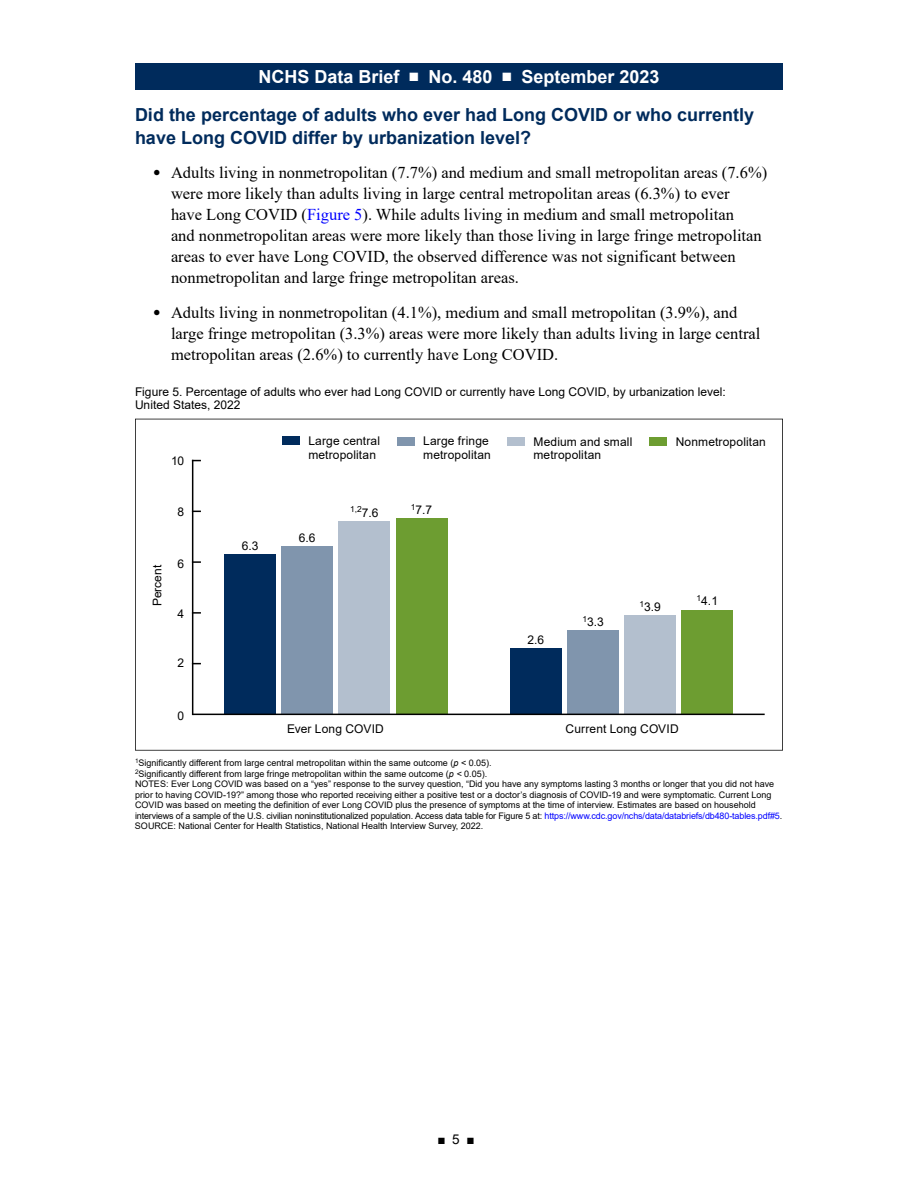
<style>
.page{position:relative;width:918px;height:1188px;background:#fff}
.page>*{position:absolute;margin:0;border:0;box-sizing:border-box;transform-origin:0 0}
.t1{font:700 18px/22.5px "Arial";color:#002b5c}
.t2{font:700 18px "Arial";color:#fff}
.t3{font:16.5px/21px "Times New Roman";color:#000}
.t4{font:13.5px "Arial";color:#000}
.t5{font:12px/13.5px "Arial";letter-spacing:.005em;color:#000}
.t6{font:9px/10.5px "Arial";color:#000}
.t7{font:8.4px "Arial";color:#000}
.s1{font-size:12.3px}
.s2{color:#00f}
.s3{font-size:12px}
.s4{font-style:italic}
</style>
<div class="page">
<div style="left:135px;top:63px;width:648px;height:27px;background:#002b5c"></div>
<svg style="left:135px;top:419px;width:648px;height:332px"></svg>
<div style="left:396px;top:519px;width:51px;height:195px;background:#6d9d31"></div>
<div style="left:682px;top:610px;width:51px;height:104px;background:#6d9d31"></div>
<div style="left:339px;top:521px;width:51px;height:193px;background:#b3bfce"></div>
<div style="left:624px;top:615px;width:52px;height:99px;background:#b3bfce"></div>
<div style="left:281px;top:547px;width:52px;height:167px;background:#8095ad"></div>
<div style="left:567px;top:630px;width:52px;height:84px;background:#8095ad"></div>
<div style="left:224px;top:554px;width:52px;height:160px;background:#002b5c"></div>
<div style="left:510px;top:648px;width:52px;height:66px;background:#002b5c"></div>
<hr style="left:192px;top:461px;width:1px;height:253px;background:#000">
<svg style="left:193px;top:612px;width:7px;height:2px"></svg>
<svg style="left:193px;top:561px;width:7px;height:2px"></svg>
<hr style="left:193px;top:714px;width:572px;height:1px;background:#000">
<div style="left:507px;top:437px;width:18px;height:8px;background:#b3bfce"></div>
<div style="left:649px;top:437px;width:18px;height:8px;background:#6d9d31"></div>
<div style="left:397px;top:437px;width:17px;height:8px;background:#8095ad"></div>
<div style="left:282px;top:437px;width:18px;height:8px;background:#002b5c"></div>
<h1 class="t2" style="left:259px;top:64px;width:402px">NCHS Data Brief ■ No. 480 ■ September 2023</h1>
<h2 class="t1" style="left:135px;top:104px;width:621px">Did the percentage of adults who ever had Long COVID or who currently have Long COVID differ by urbanization level?</h2>
<p class="t3" style="left:171px;top:162px;width:598px;text-indent:-18px"><span class="s1">●</span> Adults living in nonmetropolitan (7.7%) and medium and small metropolitan areas (7.6%) were more likely than adults living in large central metropolitan areas (6.3%) to ever<br>have Long COVID (<span class="s2">Figure 5</span>). While adults living in medium and small metropolitan<br>and nonmetropolitan areas were more likely than those living in large fringe metropolitan areas to ever have Long COVID, the observed difference was not significant between nonmetropolitan and large fringe metropolitan areas.</p>
<p class="t3" style="left:171px;top:301px;width:591px;text-indent:-18px"><span class="s1">●</span> Adults living in nonmetropolitan (4.1%), medium and small metropolitan (3.9%), and large fringe metropolitan (3.3%) areas were more likely than adults living in large central metropolitan areas (2.6%) to currently have Long COVID.</p>
<p class="t5" style="left:135px;top:385px;width:592px">Figure 5. Percentage of adults who ever had Long COVID or currently have Long COVID, by urbanization level:<br>United States, 2022</p>
<p class="t5" style="left:171px;top:454px;width:15px">10</p>
<p class="t5" style="left:178px;top:505px;width:8px">8</p>
<p class="t5" style="left:151px;top:606px;width:43px;rotate:-90deg">Percent</p>
<p class="t5" style="left:178px;top:556px;width:8px">6</p>
<p class="t5" style="left:178px;top:607px;width:8px">4</p>
<p class="t5" style="left:178px;top:656px;width:8px">2</p>
<p class="t5" style="left:178px;top:709px;width:8px">0</p>
<p class="t5" style="left:242px;top:539px;width:18px">6.3</p>
<p class="t5" style="left:308px;top:434px;width:73px">Large central metropolitan</p>
<p class="t5" style="left:423px;top:434px;width:67px">Large fringe</p>
<p class="t5" style="left:676px;top:435px;width:92px">Nonmetropolitan</p>
<p class="t5" style="left:423px;top:448px;width:69px">metropolitan</p>
<p class="t5" style="left:534px;top:435px;width:100px">Medium and small metropolitan</p>
<p class="t5" style="left:299px;top:531px;width:18px">6.6</p>
<p class="t7" style="left:350px;top:504px;width:30px">1,2<span class="s3">7.6</span></p>
<p class="t5" style="left:411px;top:503px;width:23px"><sup>1</sup>7.7</p>
<p class="t5" style="left:528px;top:633px;width:18px">2.6</p>
<p class="t5" style="left:582px;top:615px;width:23px"><sup>1</sup>3.3</p>
<p class="t7" style="left:697px;top:592px;width:6px">1</p>
<p class="t7" style="left:639px;top:598px;width:6px">1</p>
<p class="t5" style="left:701px;top:594px;width:18px">4.1</p>
<p class="t5" style="left:644px;top:600px;width:18px">3.9</p>
<p class="t5" style="left:287px;top:722px;width:98px">Ever Long COVID</p>
<p class="t5" style="left:566px;top:722px;width:115px">Current Long COVID</p>
<p class="t6" style="left:135px;top:758px;width:649px"><sup>1</sup>Significantly different from large central metropolitan within the same outcome (<span class="s4">p &lt;</span> 0.05).<br><sup>2</sup>Significantly different from large fringe metropolitan within the same outcome (<span class="s4">p &lt;</span> 0.05).<br>NOTES: Ever Long COVID was based on a “yes” response to the survey question, “Did you have any symptoms lasting 3 months or longer that you did not have prior to having COVID-19?” among those who reported receiving either a positive test or a doctor’s diagnosis of COVID-19 and were symptomatic. Current Long COVID was based on meeting the definition of ever Long COVID plus the presence of symptoms at the time of interview. Estimates are based on household interviews of a sample of the U.S. civilian noninstitutionalized population. Access data table for Figure 5 at: <span class="s2">https://www.cdc.gov/nchs/data/databriefs/db480-tables.pdf#5</span>.<br>SOURCE: National Center for Health Statistics, National Health Interview Survey, 2022.</p>
<h3 class="t4" style="left:437px;top:1130px;width:39px">■ 5 ■</h3>
</div>
